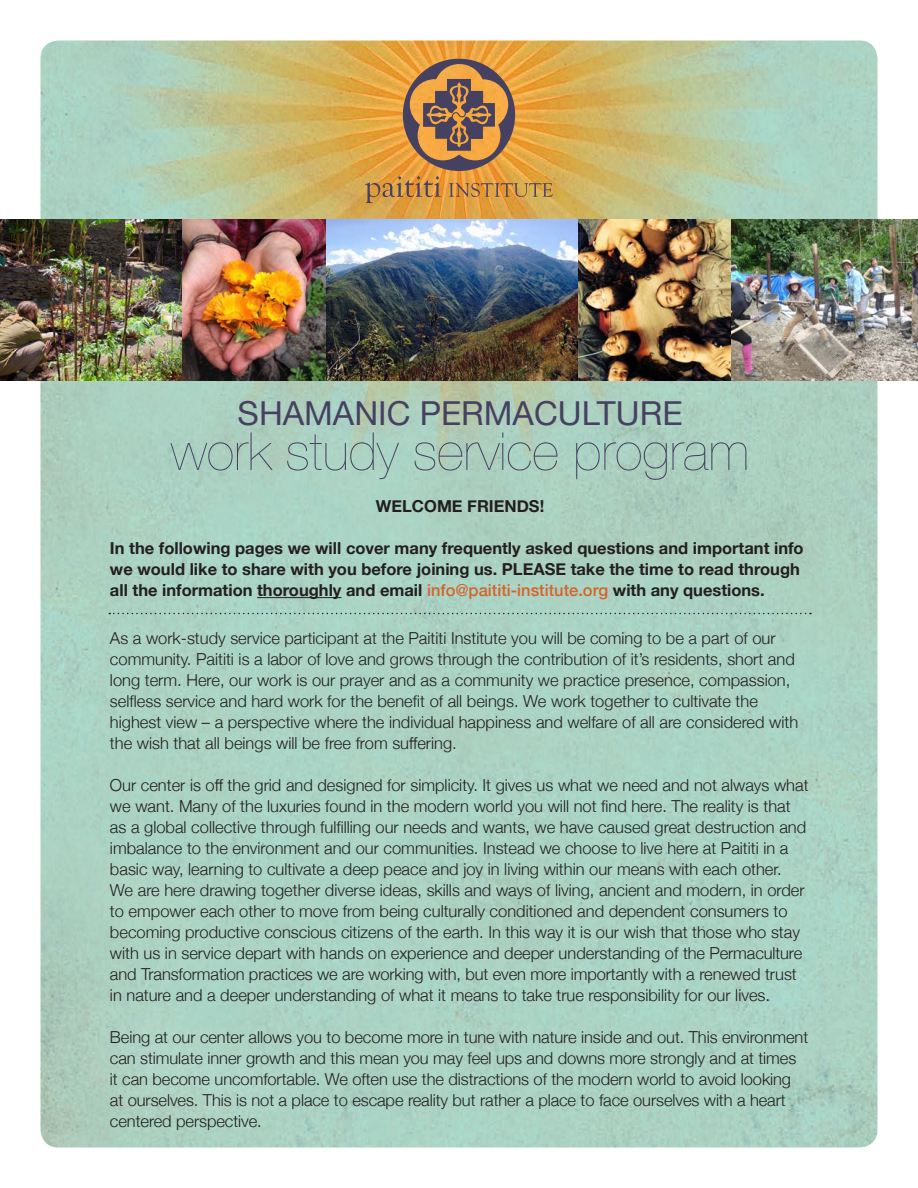
<style>
.page{position:relative;width:918px;height:1188px;background:#fff}
.page>*{position:absolute;margin:0;border:0;box-sizing:border-box;transform-origin:0 0}
.body{font:200 52.5px "Helvetica Neue";color:#464161}
.body-2{font:33px "Helvetica Neue";color:#464161}
.body-3{font:300 16.5px/21px "Helvetica Neue";color:#231f20}
.body-4{font:700 16.5px/21px "Helvetica Neue";color:#231f20}
.s1{font-weight:500;color:#d56329}
</style>
<div class="page">
<img style="left:40px;top:40px;width:838px;height:1108px">
<hr style="left:257px;top:597px;width:85px;height:1px;background:#231f20">
<svg style="left:365px;top:59px;width:188px;height:144px"></svg>
<img style="left:0;top:219px;width:183px;height:161px">
<img style="left:578px;top:219px;width:154px;height:161px">
<img style="left:325px;top:219px;width:253px;height:161px">
<img style="left:732px;top:219px;width:186px;height:161px">
<img style="left:183px;top:219px;width:142px;height:161px">
<svg style="left:109px;top:613px;width:702px;height:1px"></svg>
<p class="body-2" style="left:238px;top:389px;width:446px">SHAMANIC PERMACULTURE</p>
<p class="body" style="left:171px;top:411px;width:580px">work study service program</p>
<p class="body-4" style="left:376px;top:496px;width:170px">WELCOME FRIENDS!</p>
<p class="body-4" style="left:110px;top:538px;width:695px">In the following pages we will cover many frequently asked questions and important info we would like to share with you before joining us. PLEASE take the time to read through all the information thoroughly and email <span class="s1">info@paititi-institute.org</span> with any questions.</p>
<p class="body-3" style="left:110px;top:626px;width:690px">As a work-study service participant at the Paititi Institute you will be coming to be a part of our community. Paititi is a labor of love and grows through the contribution of it’s residents, short and long term. Here, our work is our prayer and as a community we practice presence, compassion, selfless service and hard work for the benefit of all beings. We work together to cultivate the highest view – a perspective where the individual happiness and welfare of all are considered with the wish that all beings will be free from suffering.</p>
<p class="body-3" style="left:110px;top:773px;width:700px">Our center is off the grid and designed for simplicity. It gives us what we need and not always what we want. Many of the luxuries found in the modern world you will not find here. The reality is that</p>
<p class="body-3" style="left:110px;top:815px;width:698px">as a global collective through fulfilling our needs and wants, we have caused great destruction and imbalance to the environment and our communities. Instead we choose to live here at Paititi in a basic way, learning to cultivate a deep peace and joy in living within our means with each other.</p>
<p class="body-3" style="left:110px;top:878px;width:696px">We are here drawing together diverse ideas, skills and ways of living, ancient and modern, in order to empower each other to move from being culturally conditioned and dependent consumers to becoming productive conscious citizens of the earth. In this way it is our wish that those who stay with us in service depart with hands on experience and deeper understanding of the Permaculture and Transformation practices we are working with, but even more importantly with a renewed trust in nature and a deeper understanding of what it means to take true responsibility for our lives.</p>
<p class="body-3" style="left:110px;top:1025px;width:700px">Being at our center allows you to become more in tune with nature inside and out. This environment can stimulate inner growth and this mean you may feel ups and downs more strongly and at times it can become uncomfortable. We often use the distractions of the modern world to avoid looking at ourselves. This is not a place to escape reality but rather a place to face ourselves with a heart centered perspective.</p>
</div>
